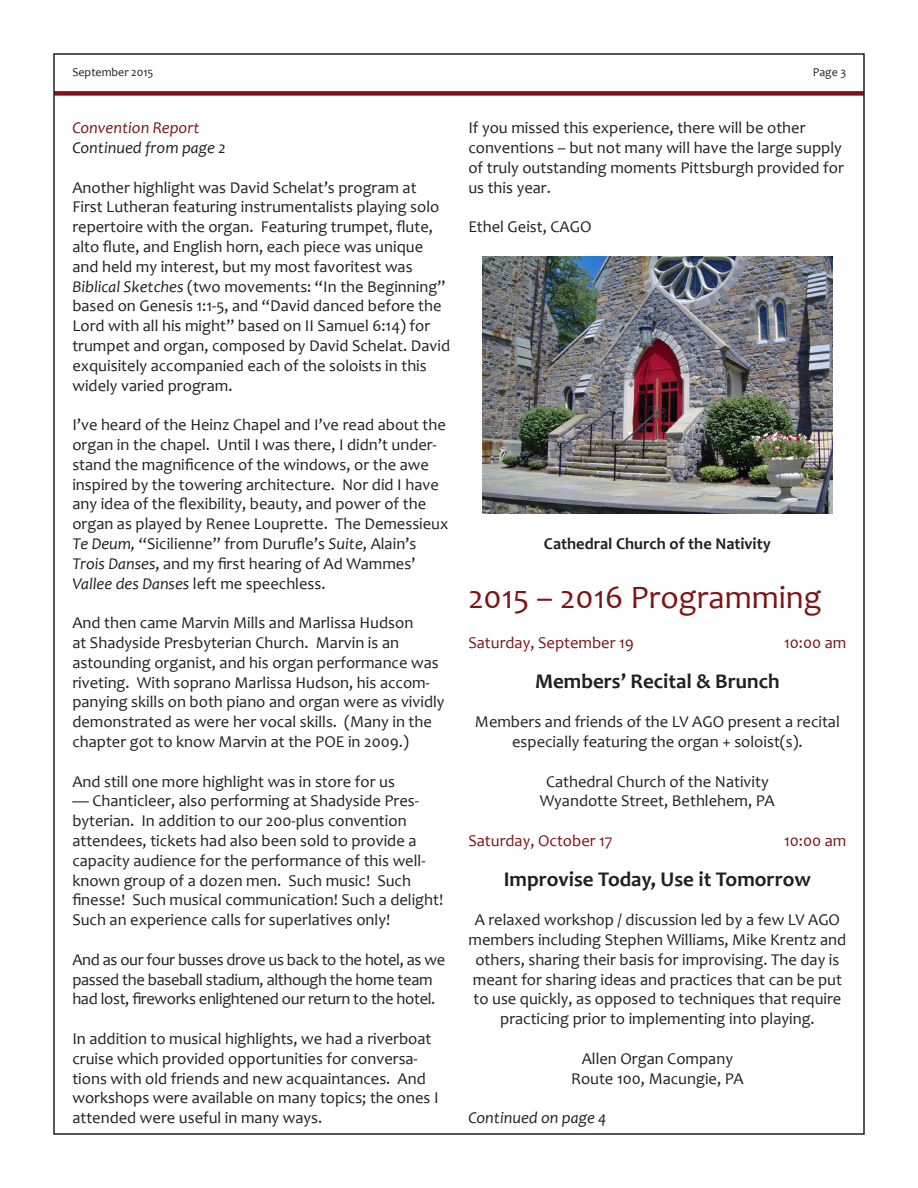
<style>
.page{position:relative;width:918px;height:1188px;background:#fff}
.page>*{position:absolute;margin:0;border:0;box-sizing:border-box;transform-origin:0 0}
.t1{font:33px "Candara";color:#7d1416}
.t2{font:700 21px "Candara";color:#231f20}
.t3{font:16.5px/19.8px "Candara";color:#231f20}
.t4{font:16.5px/19.8px "Candara";letter-spacing:-.02em;color:#231f20}
.t5{font:16.5px "Candara";color:#7d1416}
.t6{font:italic 16.5px/19.8px "Candara";color:#231f20}
.t7{font:700 16.5px "Candara";color:#231f20}
.t8{font:12px "Candara";color:#231f20}
.s1{color:#7d1416}
.s2{font-style:italic}
</style>
<div class="page">
<div style="left:54px;top:91px;width:810px;height:5px;background:#7d1416"></div>
<img style="left:483px;top:256px;width:349px;height:258px">
<p class="t8" style="left:72px;top:65px;width:83px">September 2015</p>
<p class="t8" style="left:813px;top:65px;width:35px">Page 3</p>
<p class="t6" style="left:72px;top:118px;width:155px"><span class="s1">Convention Report<br></span>Continued from page 2</p>
<p class="t3" style="left:72px;top:177px;width:379px">Another highlight was David Schelat’s program at First Lutheran featuring instrumentalists playing solo repertoire with the organ. Featuring trumpet, flute, alto flute, and English horn, each piece was unique and held my interest, but my most favoritest was <span class="s2">Biblical Sketches</span> (two movements: “In the Beginning” based on Genesis 1:1-5, and “David danced before the Lord with all his might” based on II Samuel 6:14) for trumpet and organ, composed by David Schelat. David exquisitely accompanied each of the soloists in this widely varied program.</p>
<p class="t3" style="left:72px;top:415px;width:378px">I’ve heard of the Heinz Chapel and I’ve read about the organ in the chapel. Until I was there, I didn’t under&shy;stand the magnificence of the windows, or the awe inspired by the towering architecture. Nor did I have any idea of the flexibility, beauty, and power of the organ as played by Renee Louprette. The Demessieux <span class="s2">Te Deum,</span> “Sicilienne” from Durufle’s <span class="s2">Suite</span>, Alain’s <span class="s2">Trois Danses</span>, and my first hearing of Ad Wammes’ <span class="s2">Vallee des Danses</span> left me speechless.</p>
<p class="t3" style="left:72px;top:613px;width:374px">And then came Marvin Mills and Marlissa Hudson<br>at Shadyside Presbyterian Church. Marvin is an astounding organist, and his organ performance was riveting. With soprano Marlissa Hudson, his accom&shy;panying skills on both piano and organ were as vividly demonstrated as were her vocal skills. (Many in the chapter got to know Marvin at the POE in 2009.)</p>
<p class="t3" style="left:72px;top:771px;width:324px">And still one more highlight was in store for us</p>
<p class="t3" style="left:72px;top:791px;width:372px">— Chanticleer, also performing at Shadyside Pres&shy;byterian. In addition to our 200-plus convention attendees, tickets had also been sold to provide a capacity audience for the performance of this well&shy;known group of a dozen men. Such music! Such finesse! Such musical communication! Such a delight!<br>Such an experience calls for superlatives only!</p>
<p class="t4" style="left:72px;top:949px;width:374px">And as our four busses drove us back to the hotel, as we passed the baseball stadium, although the home team had lost, fireworks enlightened our return to the hotel.</p>
<p class="t3" style="left:72px;top:1029px;width:368px">In addition to musical highlights, we had a riverboat cruise which provided opportunities for conversa&shy;tions with old friends and new acquaintances. And workshops were available on many topics; the ones I attended were useful in many ways.</p>
<p class="t3" style="left:468px;top:118px;width:377px">If you missed this experience, there will be other conventions – but not many will have the large supply of truly outstanding moments Pittsburgh provided for us this year.</p>
<p class="t3" style="left:468px;top:217px;width:125px">Ethel Geist, CAGO</p>
<p class="t7" style="left:544px;top:533px;width:228px">Cathedral Church of the Nativity</p>
<p class="t1" style="left:468px;top:577px;width:355px">2015 – 2016 Programming</p>
<p class="t5" style="left:468px;top:632px;width:167px">Saturday, September 19</p>
<p class="t5" style="left:784px;top:632px;width:64px">10:00 am</p>
<p class="t2" style="left:535px;top:668px;width:246px">Members’ Recital &amp; Brunch</p>
<p class="t3" style="left:475px;top:712px;width:366px;text-align:center">Members and friends of the LV AGO present a recital especially featuring the organ + soloist(s).</p>
<p class="t3" style="left:540px;top:771px;width:236px;text-align:center">Cathedral Church of the Nativity<br>Wyandotte Street, Bethlehem, PA</p>
<p class="t5" style="left:468px;top:830px;width:146px">Saturday, October 17</p>
<p class="t5" style="left:784px;top:830px;width:64px">10:00 am</p>
<p class="t2" style="left:504px;top:866px;width:309px">Improvise Today, Use it Tomorrow</p>
<p class="t3" style="left:469px;top:910px;width:379px;text-align:center">A relaxed workshop / discussion led by a few LV AGO members including Stephen Williams, Mike Krentz and others, sharing their basis for improvising. The day is meant for sharing ideas and practices that can be put to use quickly, as opposed to techniques that require practicing prior to implementing into playing.</p>
<p class="t3" style="left:571px;top:1048px;width:174px;text-align:center">Allen Organ Company<br>Route 100, Macungie, PA</p>
<p class="t6" style="left:468px;top:1108px;width:140px">Continued on page 4</p>
</div>
